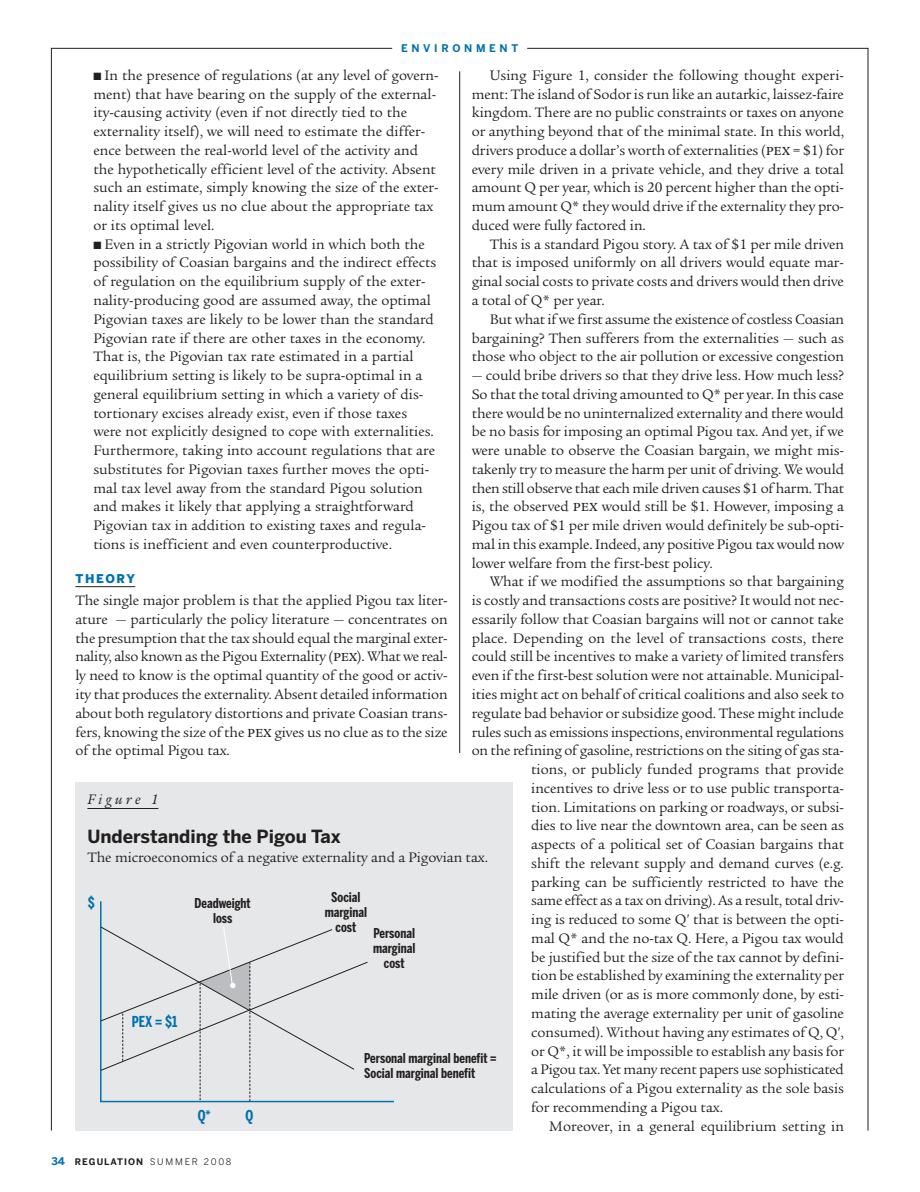
<style>
.page{position:relative;width:920px;height:1192px;background:#fff}
.page>*{position:absolute;margin:0;border:0;box-sizing:border-box;transform-origin:0 0}
.t1{font:700 18px "Benton Sans";color:#231f20}
.t2{font:15px/18.8px "Legacy Ser ITC";letter-spacing:-.005em;color:#231f20;text-align:justify}
.t3{font:700 15px "Benton Sans Comp";color:#0072ae}
.t4{font:italic 15px "Legacy Ser ITC";letter-spacing:.235em;color:#231f20}
.t5{font:700 13.5px/15px "Benton Sans Comp";color:#231f20;text-align:center}
.t6{font:900 12px "Benton Sans";letter-spacing:.14em;color:#0072ae}
.t7{font:700 10.5px "Benton Sans";letter-spacing:.35em;color:#0072ae}
.t8{font:700 9px "Benton Sans";letter-spacing:.12em;color:#231f20}
.s1{font-family:"Legacy Ser ITC Book SC";font-size:17.25px}
.s2{font-style:italic}
.s3{font-size:10.5px;color:#0072ae}
.s4{font-weight:400}
</style>
<div class="page">
<hr style="left:75px;top:586px;width:60px;height:1px;background:#231f20">
<div style="left:75px;top:781px;width:438px;height:349px;background:#e6e7e8"></div>
<hr style="left:459px;top:71px;width:1px;height:682px;background:#231f20">
<hr style="left:87px;top:808px;width:71px;height:1px;background:#231f20">
<svg style="left:100px;top:901px;width:294px;height:201px"></svg>
<svg style="left:100px;top:925px;width:268px;height:176px"></svg>
<p class="t7" style="left:401px;top:45px;width:118px">ENVIRONMENT</p>
<p class="t2" style="left:471px;top:67px;width:374px;text-indent:18px">Using Figure 1, consider the following thought experi&shy;ment: The island of Sodor is run like an autarkic, laissez-faire kingdom. There are no public constraints or taxes on anyone or anything beyond that of the minimal state. In this world, drivers produce a dollar’s worth of externalities (<span class="s1">pex</span> = $1) for every mile driven in a private vehicle, and they drive a total amount Q per year, which is 20 percent higher than the opti&shy;mum amount Q* they would drive if the externality they pro&shy;duced were fully factored in.</p>
<p class="t2" style="left:471px;top:235px;width:374px;text-indent:18px">This is a standard Pigou story. A tax of $1 per mile driven that is imposed uniformly on all drivers would equate mar&shy;ginal social costs to private costs and drivers would then drive a total of Q* per year.</p>
<p class="t2" style="left:471px;top:310px;width:374px;text-indent:18px">But what if we first assume the existence of costless Coasian bargaining? Then sufferers from the externalities — such as those who object to the air pollution or excessive congestion</p>
<p class="t2" style="left:471px;top:367px;width:374px">— could bribe drivers so that they drive less. How much less?<br>So that the total driving amounted to Q* per year. In this case there would be no uninternalized externality and there would be no basis for imposing an optimal Pigou tax. And yet, if we were unable to observe the Coasian bargain, we might mis&shy;takenly try to measure the harm per unit of driving. We would then still observe that each mile driven causes $1 of harm. That is, the observed <span class="s1">pex</span> would still be $1. However, imposing a Pigou tax of $1 per mile driven would definitely be sub-opti&shy;mal in this example. Indeed, any positive Pigou tax would now lower welfare from the first-best policy.</p>
<p class="t2" style="left:489px;top:573px;width:356px">What if we modified the assumptions so that bargaining</p>
<p class="t2" style="left:471px;top:592px;width:374px">is costly and transactions costs are positive? It would not nec-</p>
<p class="t2" style="left:471px;top:610px;width:373px">essarily follow that Coasian bargains will not or cannot take</p>
<p class="t2" style="left:471px;top:629px;width:373px">place. Depending on the level of transactions costs, there</p>
<p class="t2" style="left:471px;top:648px;width:374px">could still be incentives to make a variety of limited transfers</p>
<p class="t2" style="left:471px;top:667px;width:374px">even if the first-best solution were not attainable. Municipal-</p>
<p class="t2" style="left:471px;top:685px;width:374px">ities might act on behalf of critical coalitions and also seek to</p>
<p class="t2" style="left:471px;top:704px;width:373px">regulate bad behavior or subsidize good. These might include</p>
<p class="t2" style="left:471px;top:723px;width:373px">rules such as emissions inspections, environmental regulations</p>
<p class="t2" style="left:471px;top:742px;width:374px">on the refining of gasoline, restrictions on the siting of gas sta-</p>
<p class="t2" style="left:531px;top:760px;width:314px">tions, or publicly funded programs that provide</p>
<p class="t2" style="left:531px;top:779px;width:314px">incentives to drive less or to use public transporta-</p>
<p class="t2" style="left:531px;top:798px;width:314px">tion. Limitations on parking or roadways, or subsi-</p>
<p class="t2" style="left:531px;top:817px;width:314px">dies to live near the downtown area, can be seen as</p>
<p class="t2" style="left:531px;top:835px;width:314px">aspects of a political set of Coasian bargains that</p>
<p class="t2" style="left:531px;top:854px;width:314px">shift the relevant supply and demand curves (e.g.</p>
<p class="t2" style="left:531px;top:873px;width:314px">parking can be sufficiently restricted to have the</p>
<p class="t2" style="left:531px;top:892px;width:314px">same effect as a tax on driving). As a result, total driv-</p>
<p class="t2" style="left:531px;top:910px;width:314px">ing is reduced to some Q<span class="s2">'</span> that is between the opti-</p>
<p class="t2" style="left:531px;top:929px;width:314px">mal Q* and the no-tax Q. Here, a Pigou tax would</p>
<p class="t2" style="left:531px;top:948px;width:314px">be justified but the size of the tax cannot by defini-</p>
<p class="t2" style="left:531px;top:967px;width:314px">tion be established by examining the externality per</p>
<p class="t2" style="left:531px;top:985px;width:314px">mile driven (or as is more commonly done, by esti-</p>
<p class="t2" style="left:531px;top:1004px;width:314px">mating the average externality per unit of gasoline</p>
<p class="t2" style="left:531px;top:1023px;width:314px">consumed). Without having any estimates of Q, Q<span class="s2">'</span>,</p>
<p class="t2" style="left:531px;top:1042px;width:314px">or Q*, it will be impossible to establish any basis for</p>
<p class="t2" style="left:531px;top:1060px;width:314px">a Pigou tax. Yet many recent papers use sophisticated</p>
<p class="t2" style="left:531px;top:1079px;width:314px">calculations of a Pigou externality as the sole basis</p>
<p class="t2" style="left:531px;top:1098px;width:193px">for recommending a Pigou tax.</p>
<p class="t2" style="left:549px;top:1117px;width:296px">Moreover, in a general equilibrium setting in</p>
<p class="t2" style="left:93px;top:67px;width:347px;text-align:left">■ In the presence of regulations (at any level of govern&shy;ment) that have bearing on the supply of the external&shy;ity-causing activity (even if not directly tied to the externality itself), we will need to estimate the differ&shy;ence between the real-world level of the activity and the hypothetically efficient level of the activity. Absent such an estimate, simply knowing the size of the exter&shy;nality itself gives us no clue about the appropriate tax or its optimal level.</p>
<p class="t2" style="left:93px;top:235px;width:344px;text-align:left">■ Even in a strictly Pigovian world in which both the possibility of Coasian bargains and the indirect effects of regulation on the equilibrium supply of the exter&shy;nality-producing good are assumed away, the optimal Pigovian taxes are likely to be lower than the standard Pigovian rate if there are other taxes in the economy.<br>That is, the Pigovian tax rate estimated in a partial equilibrium setting is likely to be supra-optimal in a general equilibrium setting in which a variety of dis&shy;tortionary excises already exist, even if those taxes were not explicitly designed to cope with externalities.<br>Furthermore, taking into account regulations that are substitutes for Pigovian taxes further moves the opti&shy;mal tax level away from the standard Pigou solution and makes it likely that applying a straightforward Pigovian tax in addition to existing taxes and regula&shy;tions is inefficient and even counterproductive.</p>
<p class="t6" style="left:75px;top:574px;width:61px">THEORY</p>
<p class="t2" style="left:75px;top:592px;width:374px">The single major problem is that the applied Pigou tax liter&shy;ature — particularly the policy literature — concentrates on the presumption that the tax should equal the marginal exter&shy;nality, also known as the Pigou Externality (<span class="s1">pex</span>). What we real&shy;ly need to know is the optimal quantity of the good or activ&shy;ity that produces the externality. Absent detailed information about both regulatory distortions and private Coasian trans&shy;fers, knowing the size of the <span class="s1">pex</span> gives us no clue as to the size of the optimal Pigou tax.</p>
<p class="t4" style="left:87px;top:791px;width:73px">Figure 1</p>
<p class="t1" style="left:87px;top:829px;width:255px">Understanding the Pigou Tax</p>
<p class="t2" style="left:87px;top:848px;width:402px">The microeconomics of a negative externality and a Pigovian tax.</p>
<p class="t3" style="left:88px;top:896px;width:9px">$</p>
<p class="t5" style="left:324px;top:890px;width:44px">Social marginal cost</p>
<p class="t5" style="left:195px;top:896px;width:58px">Deadweight loss</p>
<p class="t5" style="left:373px;top:926px;width:44px">Personal marginal cost</p>
<p class="t3" style="left:132px;top:1016px;width:47px">PEX = $1</p>
<p class="t5" style="left:364px;top:1051px;width:134px;text-align:left">Personal marginal benefit =<br>Social marginal benefit</p>
<p class="t3" style="left:198px;top:1109px;width:14px">Q<sup>*</sup></p>
<p class="t3" style="left:245px;top:1109px;width:9px">Q</p>
<p class="t8" style="left:51px;top:1158px;width:181px"><span class="s3">34</span> REGULATION <span class="s4">SUMMER 2008</span></p>
</div>
